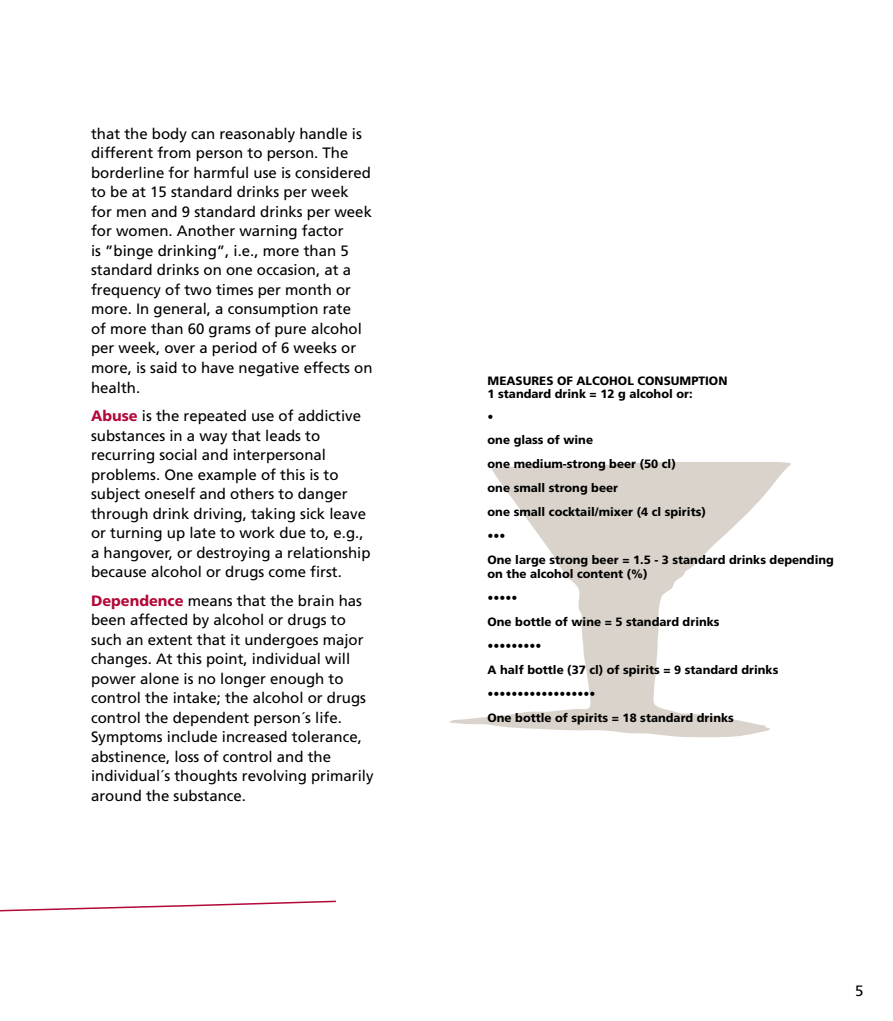
<style>
.page{position:relative;width:893px;height:1021px;background:#fff}
.page>*{position:absolute;margin:0;border:0;box-sizing:border-box;transform-origin:0 0}
.t1{font:15px/19.5px "Frutiger SLLOTF";color:#000}
.t2{font:800 12.15px "Frutiger SLLOTF";color:#000}
.t3{font:800 12px/23.5px "Frutiger SLLOTF";color:#000}
.s1{font-weight:800;color:#b30838}
</style>
<div class="page">
<svg style="left:0;top:900px;width:336px;height:12px"></svg>
<svg style="left:449px;top:462px;width:342px;height:275px"></svg>
<p class="t1" style="left:91px;top:124px;width:283px">that the body can reasonably handle is different from person to person. The borderline for harmful use is considered to be at 15 standard drinks per week for men and 9 standard drinks per week for women. Another warning factor<br>is ”binge drinking”, i.e., more than 5 standard drinks on one occasion, at a frequency of two times per month or more. In general, a consumption rate<br>of more than 60 grams of pure alcohol per week, over a period of 6 weeks or more, is said to have negative effects on health.</p>
<p class="t1" style="left:91px;top:406px;width:281px"><span class="s1">Abuse</span> is the repeated use of addictive substances in a way that leads to recurring social and interpersonal problems. One example of this is to subject oneself and others to danger through drink driving, taking sick leave or turning up late to work due to, e.g., a hangover, or destroying a relationship because alcohol or drugs come first.</p>
<p class="t1" style="left:91px;top:590px;width:284px"><span class="s1">Dependence</span> means that the brain has been affected by alcohol or drugs to such an extent that it undergoes major changes. At this point, individual will power alone is no longer enough to control the intake; the alcohol or drugs control the dependent person´s life.<br>Symptoms include increased tolerance, abstinence, loss of control and the individual´s thoughts revolving primarily around the substance.</p>
<p class="t2" style="left:488px;top:373px;width:241px">MEASURES OF ALCOHOL CONSUMPTION</p>
<p class="t3" style="left:488px;top:382px;width:220px">1 standard drink = 12 g alcohol or:<br>•<br>one glass of wine<br>one medium-strong beer (50 cl)<br>one small strong beer<br>one small cocktail/mixer (4 cl spirits)</p>
<p class="t3" style="left:488px;top:524px;width:348px;line-height:24px">•••<br>One large strong beer = 1.5 - 3 standard drinks depending</p>
<p class="t3" style="left:488px;top:561px;width:161px">on the alcohol content (%)</p>
<p class="t3" style="left:488px;top:585px;width:234px;line-height:24px">•••••<br>One bottle of wine = 5 standard drinks</p>
<p class="t3" style="left:488px;top:633px;width:292px;line-height:24px">•••••••••<br>A half bottle (37 cl) of spirits = 9 standard drinks</p>
<p class="t3" style="left:488px;top:681px;width:248px;line-height:24px">••••••••••••••••••<br>One bottle of spirits = 18 standard drinks</p>
<p class="t1" style="left:855px;top:980px;width:10px">5</p>
</div>
